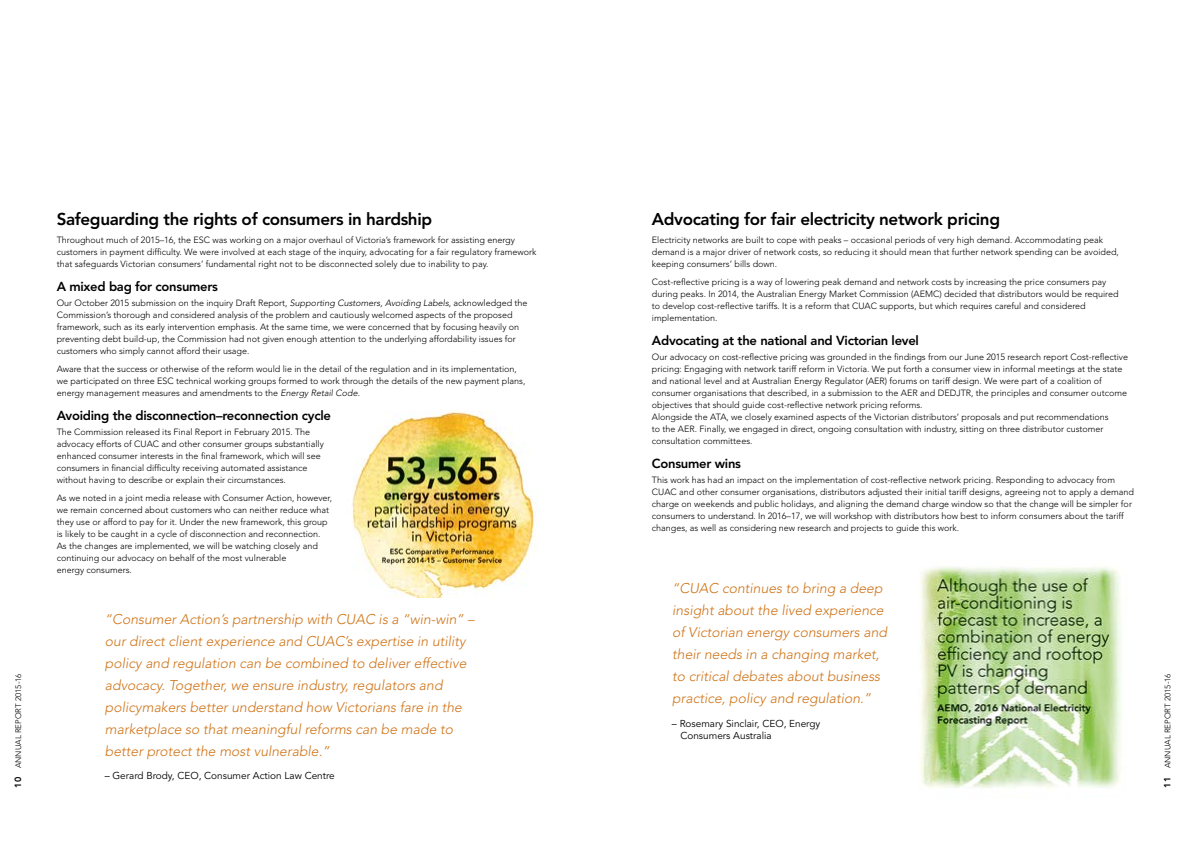
<style>
.page{position:relative;width:1191px;height:842px;background:#fff}
.page>*{position:absolute;margin:0;border:0;box-sizing:border-box;transform-origin:0 0}
.t1{font:800 17px "Avenir LT Std";letter-spacing:-.02em;color:#000}
.t2{font:italic 300 14px/22px "Avenir LT Std";color:#cf7418}
.t3{font:800 13px "Avenir LT Std";letter-spacing:-.02em;color:#000}
.t4{font:10px/12px "Avenir LT Std";color:#000}
.t5{font:300 9px/12px "Avenir LT Std";color:#000}
.t6{font:800 9px "Avenir LT Std";color:#000}
.t7{font:300 8px "Avenir LT Std";color:#000}
.s1{font-style:italic}
</style>
<div class="page">
<img style="left:352px;top:411px;width:184px;height:186px">
<img style="left:920px;top:566px;width:201px;height:223px">
<p class="t7" style="left:14px;top:768px;width:96px;rotate:-90deg">ANNUAL REPORT 2015-16</p>
<p class="t6" style="left:13px;top:788px;width:12px;rotate:-90deg">10</p>
<h1 class="t1" style="left:57px;top:209px;width:377px">Safeguarding the rights of consumers in hardship</h1>
<p class="t5" style="left:57px;top:234px;width:481px">Throughout much of 2015–16, the ESC was working on a major overhaul of Victoria’s framework for assisting energy customers in payment difficulty. We were involved at each stage of the inquiry, advocating for a fair regulatory framework that safeguards Victorian consumers’ fundamental right not to be disconnected solely due to inability to pay.</p>
<h3 class="t3" style="left:57px;top:279px;width:163px">A mixed bag for consumers</h3>
<p class="t5" style="left:57px;top:297px;width:472px">Our October 2015 submission on the inquiry Draft Report, <span class="s1">Supporting Customers, Avoiding Labels</span>, acknowledged the Commission’s thorough and considered analysis of the problem and cautiously welcomed aspects of the proposed framework, such as its early intervention emphasis. At the same time, we were concerned that by focusing heavily on preventing debt build-up, the Commission had not given enough attention to the underlying affordability issues for customers who simply cannot afford their usage.</p>
<p class="t5" style="left:57px;top:363px;width:470px">Aware that the success or otherwise of the reform would lie in the detail of the regulation and in its implementation, we participated on three ESC technical working groups formed to work through the details of the new payment plans, energy management measures and amendments to the <span class="s1">Energy Retail Code</span>.</p>
<h3 class="t3" style="left:57px;top:408px;width:276px">Avoiding the disconnection–reconnection cycle</h3>
<p class="t5" style="left:57px;top:426px;width:269px">The Commission released its Final Report in February 2015. The advocacy efforts of CUAC and other consumer groups substantially enhanced consumer interests in the final framework, which will see consumers in financial difficulty receiving automated assistance without having to describe or explain their circumstances.</p>
<p class="t5" style="left:57px;top:492px;width:277px">As we noted in a joint media release with Consumer Action, however, we remain concerned about customers who can neither reduce what they use or afford to pay for it. Under the new framework, this group is likely to be caught in a cycle of disconnection and reconnection.<br>As the changes are implemented, we will be watching closely and continuing our advocacy on behalf of the most vulnerable<br>energy consumers.</p>
<p class="t2" style="left:105px;top:608px;width:371px">“Consumer Action’s partnership with CUAC is a “win-win” – our direct client experience and CUAC’s expertise in utility policy and regulation can be combined to deliver effective advocacy. Together, we ensure industry, regulators and policymakers better understand how Victorians fare in the marketplace so that meaningful reforms can be made to better protect the most vulnerable.”</p>
<p class="t4" style="left:105px;top:770px;width:232px">– Gerard Brody, CEO, Consumer Action Law Centre</p>
<h1 class="t1" style="left:652px;top:209px;width:350px">Advocating for fair electricity network pricing</h1>
<p class="t5" style="left:652px;top:234px;width:468px">Electricity networks are built to cope with peaks – occasional periods of very high demand. Accommodating peak demand is a major driver of network costs, so reducing it should mean that further network spending can be avoided, keeping consumers’ bills down.</p>
<p class="t5" style="left:652px;top:276px;width:468px">Cost-reflective pricing is a way of lowering peak demand and network costs by increasing the price consumers pay during peaks. In 2014, the Australian Energy Market Commission (AEMC) decided that distributors would be required to develop cost-reflective tariffs. It is a reform that CUAC supports, but which requires careful and considered implementation.</p>
<h3 class="t3" style="left:652px;top:333px;width:269px">Advocating at the national and Victorian level</h3>
<p class="t5" style="left:652px;top:351px;width:477px">Our advocacy on cost-reflective pricing was grounded in the findings from our June 2015 research report Cost-reflective pricing: Engaging with network tariff reform in Victoria. We put forth a consumer view in informal meetings at the state and national level and at Australian Energy Regulator (AER) forums on tariff design. We were part of a coalition of consumer organisations that described, in a submission to the AER and DEDJTR, the principles and consumer outcome objectives that should guide cost-reflective network pricing reforms.<br>Alongside the ATA, we closely examined aspects of the Victorian distributors’ proposals and put recommendations<br>to the AER. Finally, we engaged in direct, ongoing consultation with industry, sitting on three distributor customer consultation committees.</p>
<h3 class="t3" style="left:652px;top:456px;width:91px">Consumer wins</h3>
<p class="t5" style="left:652px;top:474px;width:483px">This work has had an impact on the implementation of cost-reflective network pricing. Responding to advocacy from CUAC and other consumer organisations, distributors adjusted their initial tariff designs, agreeing not to apply a demand charge on weekends and public holidays, and aligning the demand charge window so that the change will be simpler for consumers to understand. In 2016–17, we will workshop with distributors how best to inform consumers about the tariff changes, as well as considering new research and projects to guide this work.</p>
<h2 class="t2" style="left:672px;top:577px;width:216px">“CUAC continues to bring a deep insight about the lived experience of Victorian energy consumers and their needs in a changing market, to critical debates about business practice, policy and regulation.”</h2>
<p class="t4" style="left:680px;top:717px;width:141px;text-indent:-8px">– Rosemary Sinclair, CEO, Energy<br>Consumers Australia</p>
<p class="t7" style="left:1162px;top:768px;width:96px;rotate:-90deg">ANNUAL REPORT 2015-16</p>
<p class="t6" style="left:1162px;top:788px;width:12px;rotate:-90deg">11</p>
</div>
